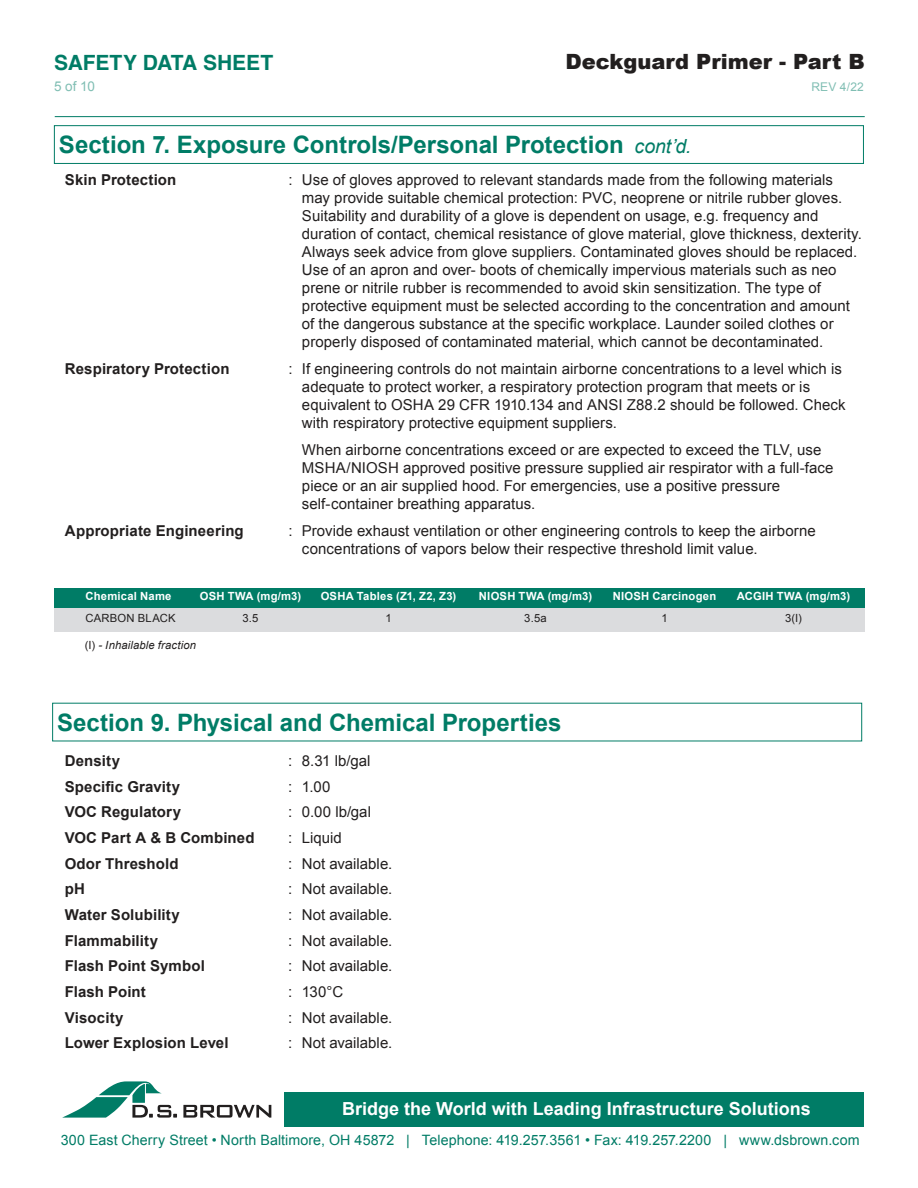
<style>
.page{position:relative;width:918px;height:1188px;background:#fff}
.page>*{position:absolute;margin:0;border:0;box-sizing:border-box;transform-origin:0 0}
.t1{font:700 24px "Arial";color:#007c66}
.t2{font:900 21px "Arial";color:#221f1f}
.t3{font:700 21px "Helvetica";letter-spacing:-.005em;color:#007c66}
.t4{font:700 18px "Arial";color:#fff}
.t5{font:15px/18px "Arial";letter-spacing:.005em;color:#221f1f}
.t6{font:700 15px "Arial";letter-spacing:.01em;color:#221f1f}
.t7{font:14.25px "Arial";letter-spacing:.005em;color:#007c66}
.t8{font:13.5px "Arial";color:#80beb3}
.t9{font:12px "Arial";color:#80beb3}
.t10{font:700 11.25px "Arial";letter-spacing:.02em;color:#fff}
.t11{font:11.25px "Arial";letter-spacing:.02em;color:#221f1f}
.t12{font:italic 11.25px "Arial";letter-spacing:.015em;color:#221f1f}
.s1{font-weight:400;font-style:italic;font-size:19.5px}
.s2{font-style:normal}
</style>
<div class="page">
<div style="left:285px;top:1092px;width:579px;height:35px;background:#007c66"></div>
<hr style="left:55px;top:116px;width:810px;height:1px;background:#007c66">
<svg style="left:62px;top:1081px;width:115px;height:37px"></svg>
<svg style="left:183px;top:1105px;width:88px;height:13px"></svg>
<div style="left:54px;top:125px;width:810px;height:39px;border:1px solid #007c66"></div>
<div style="left:55px;top:603px;width:810px;height:28px;background:#dbdcde"></div>
<div style="left:55px;top:588px;width:810px;height:20px;background:#007c66"></div>
<h2 class="t3" style="left:54px;top:50px;width:221px">SAFETY DATA SHEET</h2>
<h2 class="t2" style="left:565px;top:54px;width:301px">Deckguard Primer - Part B</h2>
<p class="t9" style="left:811px;top:80px;width:54px">REV 4/22</p>
<p class="t8" style="left:54px;top:81px;width:42px">5 of 10</p>
<h1 class="t1" style="left:59px;top:129px;width:634px">Section 7. Exposure Controls/Personal Protection <span class="s1">cont’d.</span></h1>
<p class="t6" style="left:65px;top:170px;width:113px">Skin Protection</p>
<p class="t5" style="left:302px;top:171px;width:562px;text-indent:-14px">: Use of gloves approved to relevant standards made from the following materials may provide suitable chemical protection: PVC, neoprene or nitrile rubber gloves.<br>Suitability and durability of a glove is dependent on usage, e.g. frequency and duration of contact, chemical resistance of glove material, glove thickness, dexterity.<br>Always seek advice from glove suppliers. Contaminated gloves should be replaced.<br>Use of an apron and over- boots of chemically impervious materials such as neo prene or nitrile rubber is recommended to avoid skin sensitization. The type of protective equipment must be selected according to the concentration and amount of the dangerous substance at the specific workplace. Launder soiled clothes or properly disposed of contaminated material, which cannot be decontaminated.</p>
<p class="t6" style="left:65px;top:359px;width:166px">Respiratory Protection</p>
<p class="t5" style="left:302px;top:360px;width:545px;text-indent:-14px">: If engineering controls do not maintain airborne concentrations to a level which is adequate to protect worker, a respiratory protection program that meets or is equivalent to OSHA 29 CFR 1910.134 and ANSI Z88.2 should be followed. Check with respiratory protective equipment suppliers.</p>
<p class="t5" style="left:302px;top:441px;width:533px">When airborne concentrations exceed or are expected to exceed the TLV, use MSHA/NIOSH approved positive pressure supplied air respirator with a full-face piece or an air supplied hood. For emergencies, use a positive pressure self-container breathing apparatus.</p>
<p class="t6" style="left:65px;top:521px;width:180px">Appropriate Engineering</p>
<p class="t5" style="left:302px;top:522px;width:515px;text-indent:-14px">: Provide exhaust ventilation or other engineering controls to keep the airborne concentrations of vapors below their respective threshold limit value.</p>
<p class="t10" style="left:86px;top:589px;width:88px">Chemical Name</p>
<p class="t10" style="left:200px;top:589px;width:103px">OSH TWA (mg/m3)</p>
<p class="t10" style="left:321px;top:589px;width:137px">OSHA Tables (Z1, Z2, Z3)</p>
<p class="t10" style="left:479px;top:589px;width:115px">NIOSH TWA (mg/m3)</p>
<p class="t10" style="left:613px;top:589px;width:105px">NIOSH Carcinogen</p>
<p class="t10" style="left:737px;top:589px;width:115px">ACGIH TWA (mg/m3)</p>
<p class="t11" style="left:86px;top:611px;width:92px">CARBON BLACK</p>
<p class="t11" style="left:242px;top:611px;width:18px">3.5</p>
<p class="t11" style="left:385px;top:611px;width:8px">1</p>
<p class="t11" style="left:524px;top:611px;width:24px">3.5a</p>
<p class="t11" style="left:661px;top:611px;width:8px">1</p>
<p class="t11" style="left:785px;top:611px;width:19px">3(I)</p>
<p class="t12" style="left:85px;top:638px;width:113px"><span class="s2">(I)</span> - Inhailable fraction</p>
<h1 class="t1" style="left:57px;top:707px;width:506px">Section 9. Physical and Chemical Properties</h1>
<p class="t6" style="left:65px;top:751px;width:57px">Density</p>
<p class="t5" style="left:288px;top:752px;width:84px">: 8.31 lb/gal</p>
<p class="t6" style="left:65px;top:777px;width:117px">Specific Gravity</p>
<p class="t5" style="left:288px;top:778px;width:44px">: 1.00</p>
<p class="t6" style="left:65px;top:802px;width:118px">VOC Regulatory</p>
<p class="t5" style="left:288px;top:803px;width:84px">: 0.00 lb/gal</p>
<p class="t6" style="left:65px;top:828px;width:191px">VOC Part A &amp; B Combined</p>
<p class="t5" style="left:288px;top:829px;width:55px">: Liquid</p>
<p class="t6" style="left:65px;top:854px;width:115px">Odor Threshold</p>
<p class="t5" style="left:288px;top:855px;width:106px">: Not available.</p>
<p class="t6" style="left:65px;top:884px;width:22px">pH</p>
<p class="t5" style="left:288px;top:880px;width:106px">: Not available.</p>
<p class="t6" style="left:65px;top:905px;width:117px">Water Solubility</p>
<p class="t5" style="left:288px;top:906px;width:106px">: Not available.</p>
<p class="t6" style="left:65px;top:931px;width:95px">Flammability</p>
<p class="t5" style="left:288px;top:932px;width:106px">: Not available.</p>
<p class="t6" style="left:65px;top:956px;width:142px">Flash Point Symbol</p>
<p class="t5" style="left:288px;top:957px;width:106px">: Not available.</p>
<p class="t6" style="left:65px;top:982px;width:83px">Flash Point</p>
<p class="t5" style="left:288px;top:984px;width:56px">: 130°C</p>
<p class="t6" style="left:65px;top:1008px;width:60px">Visocity</p>
<p class="t5" style="left:288px;top:1009px;width:106px">: Not available.</p>
<p class="t6" style="left:65px;top:1033px;width:165px">Lower Explosion Level</p>
<p class="t5" style="left:288px;top:1034px;width:106px">: Not available.</p>
<p class="t4" style="left:342px;top:1102px;width:470px">Bridge the World with Leading Infrastructure Solutions</p>
<p class="t7" style="left:61px;top:1135px;width:800px">300 East Cherry Street • North Baltimore, OH 45872 | Telephone: 419.257.3561 • Fax: 419.257.2200 | www.dsbrown.com</p>
</div>
